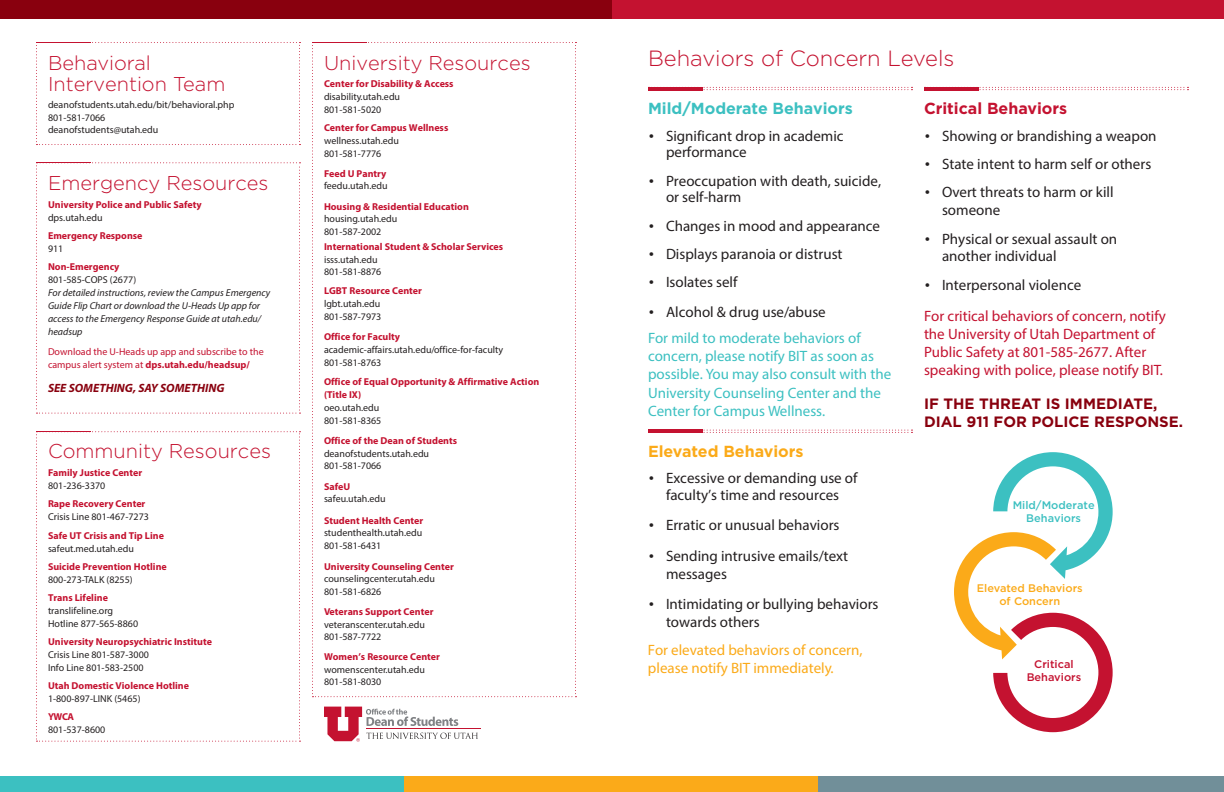
<style>
.page{position:relative;width:1224px;height:792px;background:#fff}
.page>*{position:absolute;margin:0;border:0;box-sizing:border-box;transform-origin:0 0}
.t1{font:300 22px "Gotham";color:#c41230}
.t2{font:300 20px/21px "Gotham";color:#c41230}
.t3{font:700 16px "Gotham";color:#3cc0c1}
.t4{font:700 16px "Gotham";color:#fbaa19}
.t5{font:700 16px "Gotham";color:#c41230}
.t6{font:15px/16.7px "Myriad Pro";color:#231f20}
.t7{font:15px/18.2px "Myriad Pro";color:#3cc0c1}
.t8{font:15px/18.2px "Myriad Pro";color:#c41230}
.t9{font:15px/18.2px "Myriad Pro";color:#fbaa19}
.t10{font:700 15px/18px "Gotham";color:#89000e}
.t11{font:italic 700 12px "Myriad Pro";color:#89000e}
.t12{font:500 11px/13px "Gotham";color:#fbaa19;text-align:center}
.t13{font:500 11px/13px "Gotham";color:#3cc0c1;text-align:center}
.t14{font:500 11px "Gotham";color:#c41230}
.t15{font:10px/12.6px "Myriad Pro";color:#231f20}
.t16{font:700 10px/12.9px "Myriad Pro";color:#c41230}
.t17{font:italic 10px/13px "Myriad Pro";color:#231f20}
.t18{font:10px/12.7px "Myriad Pro";color:#c41230}
.s1{font-weight:400;color:#231f20}
.s2{font-weight:700;font-style:normal;color:#c41230}
.s3{font-style:normal}
.s4{font-weight:700}
.s5{font-weight:700;color:#c41230}
.s6{font-family:"Gotham";font-size:14px}
</style>
<div class="page">
<div style="left:0;top:0;width:612px;height:19px;background:#89000e"></div>
<div style="left:612px;top:0;width:612px;height:19px;background:#c41230"></div>
<svg style="left:324px;top:707px;width:154px;height:35px"></svg>
<hr style="left:366px;top:729px;width:115px;height:1px;background:#c41230">
<div style="left:0;top:777px;width:404px;height:15px;background:#3cc0c1"></div>
<div style="left:404px;top:777px;width:415px;height:15px;background:#fbaa19"></div>
<div style="left:819px;top:777px;width:405px;height:15px;background:#718f99"></div>
<svg style="left:36px;top:162px;width:265px;height:252px"></svg>
<svg style="left:36px;top:42px;width:265px;height:103px"></svg>
<svg style="left:312px;top:42px;width:265px;height:655px"></svg>
<svg style="left:36px;top:431px;width:265px;height:311px"></svg>
<hr style="left:36px;top:162px;width:55px;height:1px;background:#c41230">
<hr style="left:36px;top:42px;width:55px;height:1px;background:#c41230">
<hr style="left:312px;top:42px;width:55px;height:1px;background:#c41230">
<hr style="left:36px;top:431px;width:55px;height:1px;background:#c41230">
<svg style="left:703px;top:87px;width:210px;height:3px"></svg>
<hr style="left:648px;top:87px;width:55px;height:3px;background:#c41230">
<svg style="left:703px;top:430px;width:210px;height:3px"></svg>
<hr style="left:648px;top:430px;width:55px;height:3px;background:#c41230">
<svg style="left:979px;top:87px;width:210px;height:3px"></svg>
<hr style="left:924px;top:87px;width:55px;height:3px;background:#c41230">
<svg style="left:954px;top:452px;width:159px;height:280px"></svg>
<p class="t2" style="left:48px;top:51px;width:179px">Behavioral<br>Intervention Team</p>
<p class="t15" style="left:48px;top:98px;width:188px">deanofstudents.utah.edu/bit/behavioral.php<br>801-581-7066<br>deanofstudents@utah.edu</p>
<p class="t2" style="left:48px;top:172px;width:222px">Emergency Resources</p>
<p class="t16" style="left:48px;top:198px;width:155px">University Police and Public Safety <span class="s1">dps.utah.edu</span></p>
<p class="t16" style="left:48px;top:229px;width:96px">Emergency Response<br><span class="s1">911</span></p>
<p class="t17" style="left:48px;top:260px;width:224px"><span class="s2">Non-Emergency<br></span><span class="s3">801-585-COPS (2677)<br></span>For detailed instructions, review the Campus Emergency Guide Flip Chart or download the U-Heads Up app for access to the Emergency Response Guide at utah.edu/ headsup</p>
<p class="t18" style="left:48px;top:345px;width:217px">Download the U-Heads up app and subscribe to the campus alert system at <span class="s4">dps.utah.edu/headsup/</span></p>
<p class="t11" style="left:48px;top:380px;width:178px">SEE SOMETHING, SAY SOMETHING</p>
<p class="t2" style="left:48px;top:440px;width:224px">Community Resources</p>
<p class="t16" style="left:48px;top:466px;width:96px">Family Justice Center<br><span class="s1">801-236-3370</span></p>
<p class="t15" style="left:48px;top:497px;width:102px;line-height:12.9px"><span class="s5">Rape Recovery Center<br></span>Crisis Line 801-467-7273</p>
<p class="t16" style="left:48px;top:529px;width:117px">Safe UT Crisis and Tip Line <span class="s1">safeut.med.utah.edu</span></p>
<p class="t16" style="left:48px;top:560px;width:120px">Suicide Prevention Hotline<br><span class="s1">800-273-TALK (8255)</span></p>
<p class="t15" style="left:48px;top:591px;width:92px;line-height:12.9px"><span class="s5">Trans Lifeline </span>translifeline.org<br>Hotline 877-565-8860</p>
<p class="t15" style="left:48px;top:636px;width:165px"><span class="s5">University Neuropsychiatric Institute<br></span>Crisis Line 801-587-3000<br>Info Line 801-583-2500</p>
<p class="t16" style="left:48px;top:679px;width:143px">Utah Domestic Violence Hotline<br><span class="s1">1-800-897-LINK (5465)</span></p>
<p class="t15" style="left:48px;top:710px;width:59px;line-height:12.9px"><span class="s5">YWCA<br></span>801-537-8600</p>
<p class="t2" style="left:324px;top:51px;width:208px">University Resources</p>
<p class="t15" style="left:324px;top:78px;width:131px"><span class="s5">Center for Disability &amp; Access </span>disability.utah.edu<br>801-581-5020</p>
<p class="t15" style="left:324px;top:121px;width:126px;line-height:12.9px"><span class="s5">Center for Campus Wellness </span>wellness.utah.edu<br>801-581-7776</p>
<p class="t15" style="left:324px;top:168px;width:65px;line-height:11.9px"><span class="s5">Feed U Pantry </span>feedu.utah.edu</p>
<p class="t16" style="left:324px;top:200px;width:146px;line-height:12.6px">Housing &amp; Residential Education <span class="s1">housing.utah.edu<br>801-587-2002</span></p>
<p class="t16" style="left:324px;top:240px;width:181px;line-height:12.6px">International Student &amp; Scholar Services <span class="s1">isss.utah.edu<br>801-581-8876</span></p>
<p class="t15" style="left:324px;top:284px;width:100px;line-height:12.9px"><span class="s5">LGBT Resource Center </span>lgbt.utah.edu<br>801-587-7973</p>
<p class="t15" style="left:324px;top:330px;width:181px;line-height:12.9px"><span class="s5">Office for Faculty </span>academic-affairs.utah.edu/office-for-faculty<br>801-581-8763</p>
<p class="t16" style="left:324px;top:375px;width:217px">Office of Equal Opportunity &amp; Affirmative Action (Title IX)<br><span class="s1">oeo.utah.edu<br>801-581-8365</span></p>
<p class="t15" style="left:324px;top:434px;width:135px"><span class="s5">Office of the Dean of Students </span>deanofstudents.utah.edu<br>801-581-7066</p>
<p class="t15" style="left:324px;top:480px;width:63px;line-height:12.9px"><span class="s5">SafeU </span>safeu.utah.edu</p>
<p class="t15" style="left:324px;top:514px;width:101px;text-align:justify"><span class="s5">Student Health Center </span>studenthealth.utah.edu 801-581-6431</p>
<p class="t15" style="left:324px;top:560px;width:131px"><span class="s5">University Counseling Center </span>counselingcenter.utah.edu<br>801-581-6826</p>
<p class="t15" style="left:324px;top:605px;width:111px"><span class="s5">Veterans Support Center </span>veteranscenter.utah.edu<br>801-587-7722</p>
<p class="t15" style="left:324px;top:650px;width:117px"><span class="s5">Women’s Resource Center </span>womenscenter.utah.edu<br>801-581-8030</p>
<p class="t1" style="left:648px;top:44px;width:308px">Behaviors of Concern Levels</p>
<p class="t3" style="left:648px;top:98px;width:206px">Mild/Moderate Behaviors</p>
<p class="t6" style="left:666px;top:127px;width:179px;text-indent:-18px"><span class="s6">•</span> Significant drop in academic performance</p>
<p class="t6" style="left:666px;top:172px;width:217px;text-indent:-18px"><span class="s6">•</span> Preoccupation with death, suicide, or self-harm</p>
<p class="t6" style="left:648px;top:217px;width:234px"><span class="s6">•</span> Changes in mood and appearance</p>
<p class="t6" style="left:648px;top:245px;width:196px"><span class="s6">•</span> Displays paranoia or distrust</p>
<p class="t6" style="left:648px;top:274px;width:91px"><span class="s6">•</span> Isolates self</p>
<p class="t6" style="left:648px;top:303px;width:179px"><span class="s6">•</span> Alcohol &amp; drug use/abuse</p>
<p class="t7" style="left:648px;top:329px;width:245px">For mild to moderate behaviors of concern, please notify BIT as soon as possible. You may also consult with the University Counseling Center and the Center for Campus Wellness.</p>
<p class="t4" style="left:648px;top:441px;width:157px">Elevated Behaviors</p>
<p class="t6" style="left:648px;top:470px;width:211px;text-align:center"><span class="s6">•</span> Excessive or demanding use of faculty’s time and resources</p>
<p class="t6" style="left:648px;top:517px;width:193px"><span class="s6">•</span> Erratic or unusual behaviors</p>
<p class="t6" style="left:666px;top:546px;width:184px;line-height:18px;text-indent:-18px"><span class="s6">•</span> Sending intrusive emails/text messages</p>
<p class="t6" style="left:666px;top:595px;width:214px;line-height:17.5px;text-indent:-18px"><span class="s6">•</span> Intimidating or bullying behaviors towards others</p>
<p class="t9" style="left:648px;top:641px;width:216px">For elevated behaviors of concern, please notify BIT immediately.</p>
<p class="t5" style="left:924px;top:98px;width:145px">Critical Behaviors</p>
<p class="t6" style="left:924px;top:127px;width:234px"><span class="s6">•</span> Showing or brandishing a weapon</p>
<p class="t6" style="left:924px;top:155px;width:229px"><span class="s6">•</span> State intent to harm self or others</p>
<p class="t6" style="left:942px;top:183px;width:173px;line-height:18px;text-indent:-18px"><span class="s6">•</span> Overt threats to harm or kill someone</p>
<p class="t6" style="left:942px;top:230px;width:177px;text-indent:-18px"><span class="s6">•</span> Physical or sexual assault on another individual</p>
<p class="t6" style="left:924px;top:276px;width:159px"><span class="s6">•</span> Interpersonal violence</p>
<p class="t8" style="left:924px;top:306px;width:243px">For critical behaviors of concern, notify the University of Utah Department of Public Safety at 801-585-2677. After speaking with police, please notify BIT.</p>
<p class="t10" style="left:924px;top:394px;width:261px">IF THE THREAT IS IMMEDIATE,<br>DIAL 911 FOR POLICE RESPONSE.</p>
<p class="t13" style="left:1013px;top:498px;width:83px">Mild/Moderate<br>Behaviors</p>
<p class="t12" style="left:977px;top:582px;width:107px">Elevated Behaviors of Concern</p>
<p class="t14" style="left:1034px;top:657px;width:41px">Critical</p>
<p class="t14" style="left:1027px;top:670px;width:56px">Behaviors</p>
</div>
